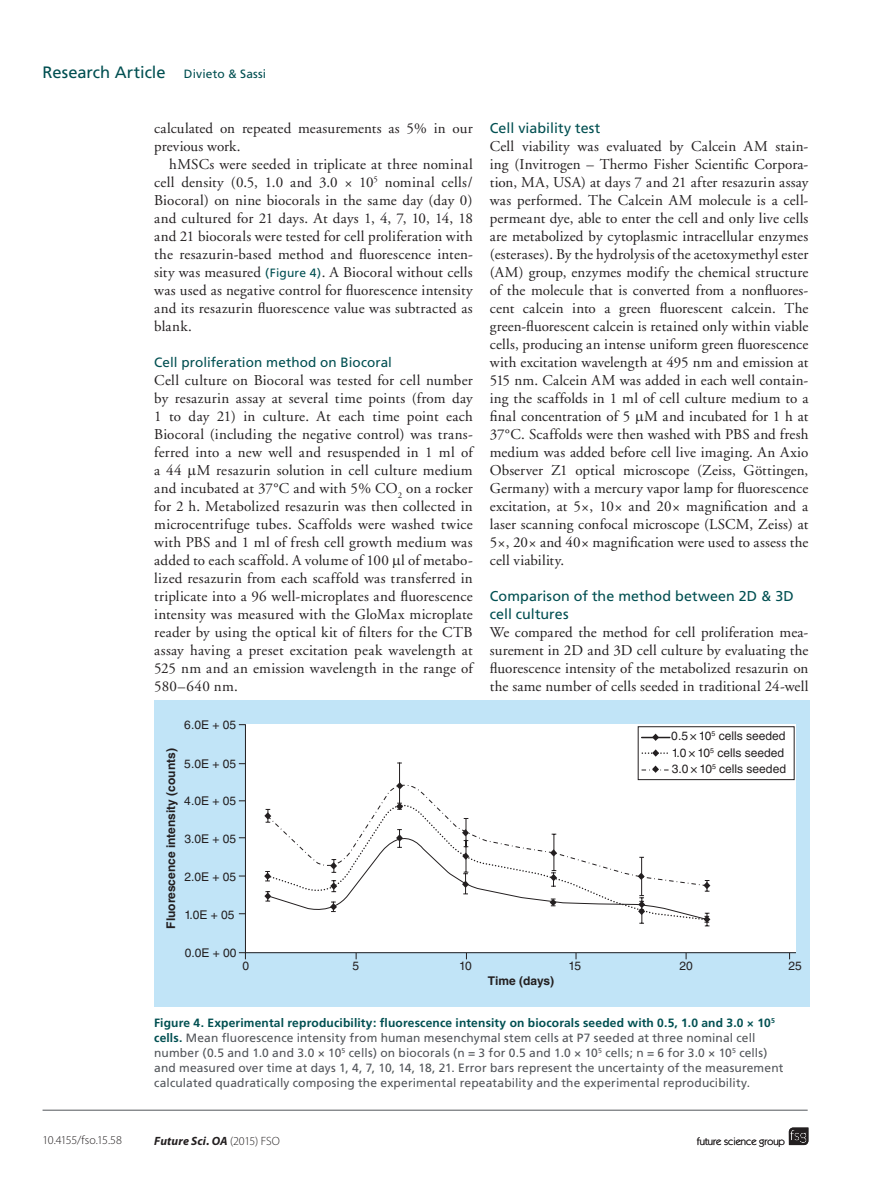
<style>
.page{position:relative;width:885px;height:1191px;background:#fff}
.page>*{position:absolute;margin:0;border:0;box-sizing:border-box;transform-origin:0 0}
.t1{font:16.5px "Frutiger";letter-spacing:-.005em;color:#004f51}
.t2{font:15px/18px "Adobe Garamond";letter-spacing:.01em;color:#231f20;text-align:justify}
.t3{font:14.25px/18px "Frutiger";letter-spacing:.005em;color:#004f51}
.t4{font:13.5px "Frutiger";letter-spacing:.005em;color:#004f51}
.t5{font:12px/15px "Frutiger";letter-spacing:.01em;color:#52555a}
.t6{font:12px/16.2px "Helvetica LT Std";color:#231f20}
.t7{font:700 12px "Helvetica LT Std";color:#231f20}
.t8{font:italic 700 12px "Myriad Pro";letter-spacing:.01em;color:#231f20}
.t9{font:300 12px "Myriad Pro";letter-spacing:-.035em;color:#231f20}
.t10{font:10.5px "Itc Kabel";color:#231f20}
.s1{font-size:12px}
.s2{font-family:"Frutiger";font-size:12px;color:#004f51}
.s3{font-weight:700;color:#004f51}
.s4{font-weight:300;font-style:normal}
</style>
<div class="page">
<svg style="left:788px;top:1127px;width:20px;height:18px"></svg>
<hr style="left:43px;top:1109px;width:764px;height:1px;background:#52555a">
<div style="left:154px;top:700px;width:655px;height:306px;background:#c1e4f7"></div>
<svg style="left:238px;top:724px;width:556px;height:236px;background:#f7f8f9"></svg>
<svg style="left:641px;top:765px;width:27px;height:8px"></svg>
<svg style="left:549px;top:898px;width:7px;height:8px"></svg>
<svg style="left:703px;top:913px;width:7px;height:13px"></svg>
<p class="t1" style="left:43px;top:63px;width:225px">Research Article <span class="s1">Divieto &amp; Sassi</span></p>
<p class="t2" style="left:154px;top:119px;width:320px">calculated on repeated measurements as 5% in our previous work.</p>
<p class="t2" style="left:154px;top:155px;width:320px;text-indent:15px">hMSCs were seeded in triplicate at three nominal cell density (0.5, 1.0 and 3.0 × 10<sup>5</sup> nominal cells/ Biocoral) on nine biocorals in the same day (day 0) and cultured for 21 days. At days 1, 4, 7, 10, 14, 18 and 21 biocorals were tested for cell proliferation with the resazurin-based method and fluorescence inten&shy;sity was measured <span class="s2">(Figure 4)</span>. A Biocoral without cells was used as negative control for fluorescence intensity and its resazurin fluorescence value was subtracted as blank.</p>
<p class="t4" style="left:154px;top:354px;width:239px">Cell proliferation method on Biocoral</p>
<p class="t2" style="left:154px;top:371px;width:320px">Cell culture on Biocoral was tested for cell number by resazurin assay at several time points (from day 1 to day 21) in culture. At each time point each Biocoral (including the negative control) was trans&shy;ferred into a new well and resuspended in 1 ml of a 44 M resazurin solution in cell culture medium and incubated at 37°C and with 5% CO<sub>2</sub> on a rocker for 2 h. Metabolized resazurin was then collected in microcentrifuge tubes. Scaffolds were washed twice with PBS and 1 ml of fresh cell growth medium was added to each scaffold. A volume of 100 l of metabo&shy;lized resazurin from each scaffold was transferred in triplicate into a 96 well-microplates and fluorescence intensity was measured with the GloMax microplate reader by using the optical kit of filters for the CTB assay having a preset excitation peak wavelength at 525 nm and an emission wavelength in the range of 580–640 nm.</p>
<p class="t6" style="left:184px;top:716px;width:53px">6.0E + 05</p>
<p class="t6" style="left:184px;top:755px;width:53px">5.0E + 05</p>
<p class="t6" style="left:184px;top:793px;width:53px">4.0E + 05</p>
<p class="t6" style="left:184px;top:830px;width:53px">3.0E + 05</p>
<p class="t6" style="left:184px;top:868px;width:53px">2.0E + 05</p>
<p class="t6" style="left:184px;top:906px;width:51px">1.0E + 05</p>
<p class="t6" style="left:185px;top:944px;width:53px">0.0E + 00</p>
<p class="t7" style="left:164px;top:928px;width:182px;rotate:-90deg">Fluorescence intensity (counts)</p>
<p class="t3" style="left:490px;top:118px;width:112px">Cell viability test</p>
<p class="t2" style="left:490px;top:137px;width:320px">Cell viability was evaluated by Calcein AM stain&shy;ing (Invitrogen – Thermo Fisher Scientific Corpora&shy;tion, MA, USA) at days 7 and 21 after resazurin assay was performed. The Calcein AM molecule is a cell&shy;permeant dye, able to enter the cell and only live cells are metabolized by cytoplasmic intracellular enzymes (esterases). By the hydrolysis of the acetoxymethyl ester (AM) group, enzymes modify the chemical structure of the molecule that is converted from a nonfluores&shy;cent calcein into a green fluorescent calcein. The green-fluorescent calcein is retained only within viable cells, producing an intense uniform green fluorescence with excitation wavelength at 495 nm and emission at 515 nm. Calcein AM was added in each well contain&shy;ing the scaffolds in 1 ml of cell culture medium to a final concentration of 5 M and incubated for 1 h at 37°C. Scaffolds were then washed with PBS and fresh medium was added before cell live imaging. An Axio Observer Z1 optical microscope (Zeiss, Göttingen, Germany) with a mercury vapor lamp for fluorescence excitation, at 5×, 10× and 20× magnification and a laser scanning confocal microscope (LSCM, Zeiss) at 5×, 20× and 40× magnification were used to assess the cell viability.</p>
<p class="t3" style="left:490px;top:586px;width:305px">Comparison of the method between 2D &amp; 3D cell cultures</p>
<p class="t2" style="left:490px;top:623px;width:320px">We compared the method for cell proliferation mea&shy;surement in 2D and 3D cell culture by evaluating the fluorescence intensity of the metabolized resazurin on the same number of cells seeded in traditional 24-well</p>
<p class="t6" style="left:671px;top:728px;width:116px">0.5 × 10<sup>5</sup> cells seeded<br>1.0 × 10<sup>5</sup> cells seeded<br>3.0 × 10<sup>5</sup> cells seeded</p>
<p class="t6" style="left:242px;top:958px;width:8px">0</p>
<p class="t6" style="left:352px;top:958px;width:8px">5</p>
<p class="t6" style="left:459px;top:958px;width:14px">10</p>
<p class="t6" style="left:568px;top:958px;width:14px">15</p>
<p class="t6" style="left:679px;top:958px;width:15px">20</p>
<p class="t6" style="left:788px;top:958px;width:15px">25</p>
<p class="t7" style="left:488px;top:974px;width:68px">Time (days)</p>
<p class="t5" style="left:154px;top:1015px;width:630px"><span class="s3">Figure 4. Experimental reproducibility: fluorescence intensity on biocorals seeded with 0.5, 1.0 and 3.0 × 10</span><sup>5 </sup><span class="s3">cells.</span> Mean fluorescence intensity from human mesenchymal stem cells at P7 seeded at three nominal cell number (0.5 and 1.0 and 3.0 × 10<sup>5</sup> cells) on biocorals (n = 3 for 0.5 and 1.0 × 10<sup>5</sup> cells; n = 6 for 3.0 × 10<sup>5</sup> cells) and measured over time at days 1, 4, 7, 10, 14, 18, 21. Error bars represent the uncertainty of the measurement calculated quadratically composing the experimental repeatability and the experimental reproducibility.</p>
<p class="t9" style="left:43px;top:1133px;width:81px">10.4155/fso.15.58</p>
<p class="t8" style="left:154px;top:1132px;width:127px">Future Sci. OA <span class="s4">(2015) FSO</span></p>
<p class="t10" style="left:696px;top:1135px;width:90px">future science group</p>
</div>
